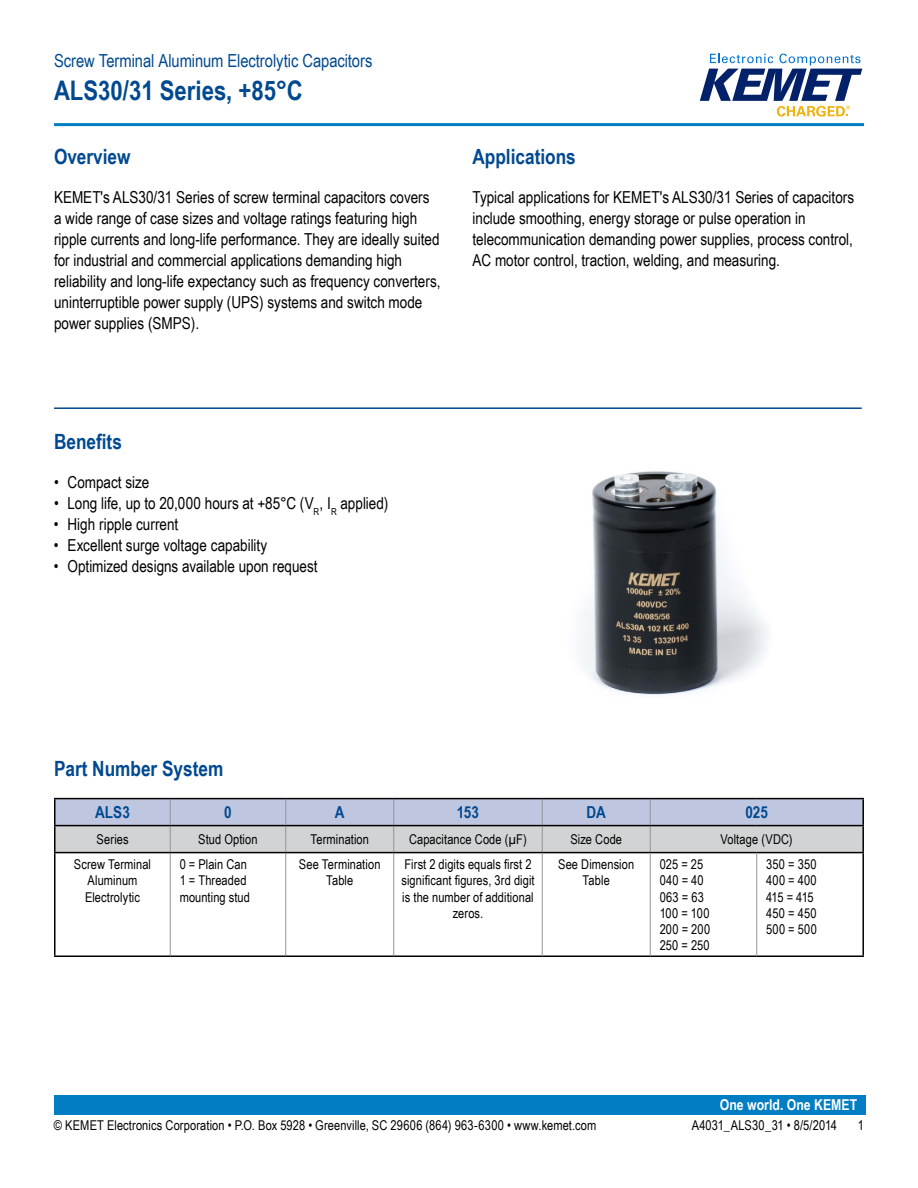
<style>
.page{position:relative;width:918px;height:1188px;background:#fff}
.page>*{position:absolute;margin:0;border:0;box-sizing:border-box;transform-origin:0 0}
.t1{font:700 27px "Arial Narrow";color:#004990}
.t2{font:700 21px "Arial Narrow";color:#004990}
.t3{font:18px "Arial Narrow";letter-spacing:-.005em;color:#004990}
.t4{font:16.5px/21px "Arial Narrow";color:#000}
.t5{font:700 16.5px "Arial Narrow";color:#004990}
.t6{font:700 15px "Arial Narrow";color:#fff}
.t7{font:13.5px/16.2px "Arial Narrow";letter-spacing:.01em;color:#000;text-align:center}
</style>
<div class="page">
<svg style="left:700px;top:54px;width:162px;height:63px"></svg>
<hr style="left:54px;top:123px;width:810px;height:3px;background:#007dc3">
<div style="left:54px;top:1095px;width:811px;height:20px;background:#007dc3"></div>
<hr style="left:54px;top:407px;width:808px;height:2px;background:#004990">
<svg style="left:56px;top:799px;width:806px;height:53px;background:#c3c8d5"></svg>
<hr style="left:170px;top:853px;width:1px;height:102px;background:#939598">
<hr style="left:285px;top:853px;width:1px;height:102px;background:#939598">
<hr style="left:54px;top:826px;width:2px;height:26px;background:#000">
<hr style="left:862px;top:826px;width:2px;height:26px;background:#000">
<hr style="left:54px;top:798px;width:116px;height:1px;background:#000">
<hr style="left:54px;top:799px;width:2px;height:26px;background:#000">
<hr style="left:170px;top:798px;width:116px;height:1px;background:#000">
<hr style="left:286px;top:798px;width:108px;height:1px;background:#000">
<hr style="left:394px;top:798px;width:148px;height:1px;background:#000">
<hr style="left:542px;top:798px;width:108px;height:1px;background:#000">
<hr style="left:650px;top:798px;width:107px;height:1px;background:#000">
<hr style="left:757px;top:798px;width:107px;height:1px;background:#000">
<hr style="left:862px;top:799px;width:2px;height:26px;background:#000">
<hr style="left:54px;top:825px;width:116px;height:1px;background:#000">
<hr style="left:170px;top:825px;width:116px;height:1px;background:#000">
<hr style="left:286px;top:825px;width:108px;height:1px;background:#000">
<hr style="left:394px;top:825px;width:148px;height:1px;background:#000">
<hr style="left:542px;top:825px;width:108px;height:1px;background:#000">
<hr style="left:650px;top:825px;width:107px;height:1px;background:#000">
<hr style="left:757px;top:825px;width:107px;height:1px;background:#000">
<hr style="left:650px;top:852px;width:107px;height:1px;background:#000">
<hr style="left:757px;top:852px;width:107px;height:1px;background:#000">
<hr style="left:862px;top:853px;width:2px;height:102px;background:#000">
<hr style="left:650px;top:955px;width:107px;height:2px;background:#000">
<hr style="left:757px;top:955px;width:107px;height:2px;background:#000">
<hr style="left:756px;top:853px;width:1px;height:102px;background:#939598">
<hr style="left:393px;top:853px;width:1px;height:102px;background:#939598">
<hr style="left:54px;top:852px;width:116px;height:1px;background:#000">
<hr style="left:54px;top:853px;width:2px;height:102px;background:#000">
<hr style="left:170px;top:852px;width:116px;height:1px;background:#000">
<hr style="left:286px;top:852px;width:108px;height:1px;background:#000">
<hr style="left:394px;top:852px;width:148px;height:1px;background:#000">
<hr style="left:54px;top:955px;width:116px;height:2px;background:#000">
<hr style="left:170px;top:955px;width:116px;height:2px;background:#000">
<hr style="left:286px;top:955px;width:108px;height:2px;background:#000">
<hr style="left:394px;top:955px;width:148px;height:2px;background:#000">
<hr style="left:542px;top:852px;width:108px;height:1px;background:#000">
<hr style="left:542px;top:955px;width:108px;height:2px;background:#000">
<hr style="left:542px;top:853px;width:1px;height:102px;background:#939598">
<hr style="left:650px;top:853px;width:1px;height:102px;background:#939598">
<img style="left:580px;top:471px;width:187px;height:224px">
<p class="t3" style="left:54px;top:48px;width:320px">Screw Terminal Aluminum Electrolytic Capacitors</p>
<h1 class="t1" style="left:54px;top:70px;width:250px">ALS30/31 Series, +85°C</h1>
<p class="t2" style="left:54px;top:141px;width:78px">Overview</p>
<p class="t4" style="left:54px;top:186px;width:388px">KEMET's ALS30/31 Series of screw terminal capacitors covers a wide range of case sizes and voltage ratings featuring high ripple currents and long-life performance. They are ideally suited for industrial and commercial applications demanding high reliability and long-life expectancy such as frequency converters, uninterruptible power supply (UPS) systems and switch mode power supplies (SMPS).</p>
<p class="t2" style="left:472px;top:141px;width:105px">Applications</p>
<p class="t4" style="left:472px;top:186px;width:383px">Typical applications for KEMET's ALS30/31 Series of capacitors include smoothing, energy storage or pulse operation in telecommunication demanding power supplies, process control, AC motor control, traction, welding, and measuring.</p>
<p class="t2" style="left:54px;top:426px;width:69px">Benefits</p>
<p class="t4" style="left:54px;top:472px;width:97px">• Compact size</p>
<p class="t4" style="left:54px;top:493px;width:336px">• Long life, up to 20,000 hours at +85°C (V<sub>R</sub>, I<sub>R</sub> applied)</p>
<p class="t4" style="left:54px;top:514px;width:126px">• High ripple current</p>
<p class="t4" style="left:54px;top:535px;width:215px">• Excellent surge voltage capability</p>
<p class="t4" style="left:54px;top:556px;width:265px">• Optimized designs available upon request</p>
<p class="t2" style="left:54px;top:752px;width:171px">Part Number System</p>
<p class="t5" style="left:95px;top:800px;width:36px">ALS3</p>
<p class="t5" style="left:224px;top:800px;width:9px">0</p>
<p class="t5" style="left:335px;top:800px;width:11px">A</p>
<p class="t5" style="left:457px;top:800px;width:24px">153</p>
<p class="t5" style="left:587px;top:800px;width:21px">DA</p>
<p class="t5" style="left:745px;top:800px;width:24px">025</p>
<p class="t7" style="left:97px;top:831px;width:34px">Series</p>
<p class="t7" style="left:198px;top:831px;width:61px">Stud Option</p>
<p class="t7" style="left:310px;top:831px;width:60px">Termination</p>
<p class="t7" style="left:409px;top:831px;width:119px">Capacitance Code (µF)</p>
<p class="t7" style="left:570px;top:831px;width:53px">Size Code</p>
<p class="t7" style="left:720px;top:831px;width:74px">Voltage (VDC)</p>
<p class="t7" style="left:74px;top:856px;width:79px">Screw Terminal<br>Aluminum<br>Electrolytic</p>
<p class="t7" style="left:180px;top:856px;width:72px;text-align:left">0 = Plain Can<br>1 = Threaded mounting stud</p>
<p class="t7" style="left:299px;top:856px;width:83px">See Termination<br>Table</p>
<p class="t7" style="left:401px;top:856px;width:135px">First 2 digits equals first 2 significant figures, 3rd digit is the number of additional zeros.</p>
<p class="t7" style="left:558px;top:856px;width:78px">See Dimension<br>Table</p>
<p class="t7" style="left:660px;top:856px;width:52px;text-align:left">025 = 25<br>040 = 40<br>063 = 63<br>100 = 100<br>200 = 200<br>250 = 250</p>
<p class="t7" style="left:766px;top:856px;width:52px;text-align:left">350 = 350<br>400 = 400<br>415 = 415<br>450 = 450<br>500 = 500</p>
<p class="t6" style="left:720px;top:1093px;width:139px">One world. One KEMET</p>
<p class="t7" style="left:54px;top:1117px;width:544px">© KEMET Electronics Corporation • P.O. Box 5928 • Greenville, SC 29606 (864) 963-6300 • www.kemet.com</p>
<p class="t7" style="left:692px;top:1117px;width:147px">A4031_ALS30_31 • 8/5/2014</p>
<p class="t7" style="left:858px;top:1117px;width:8px">1</p>
</div>
